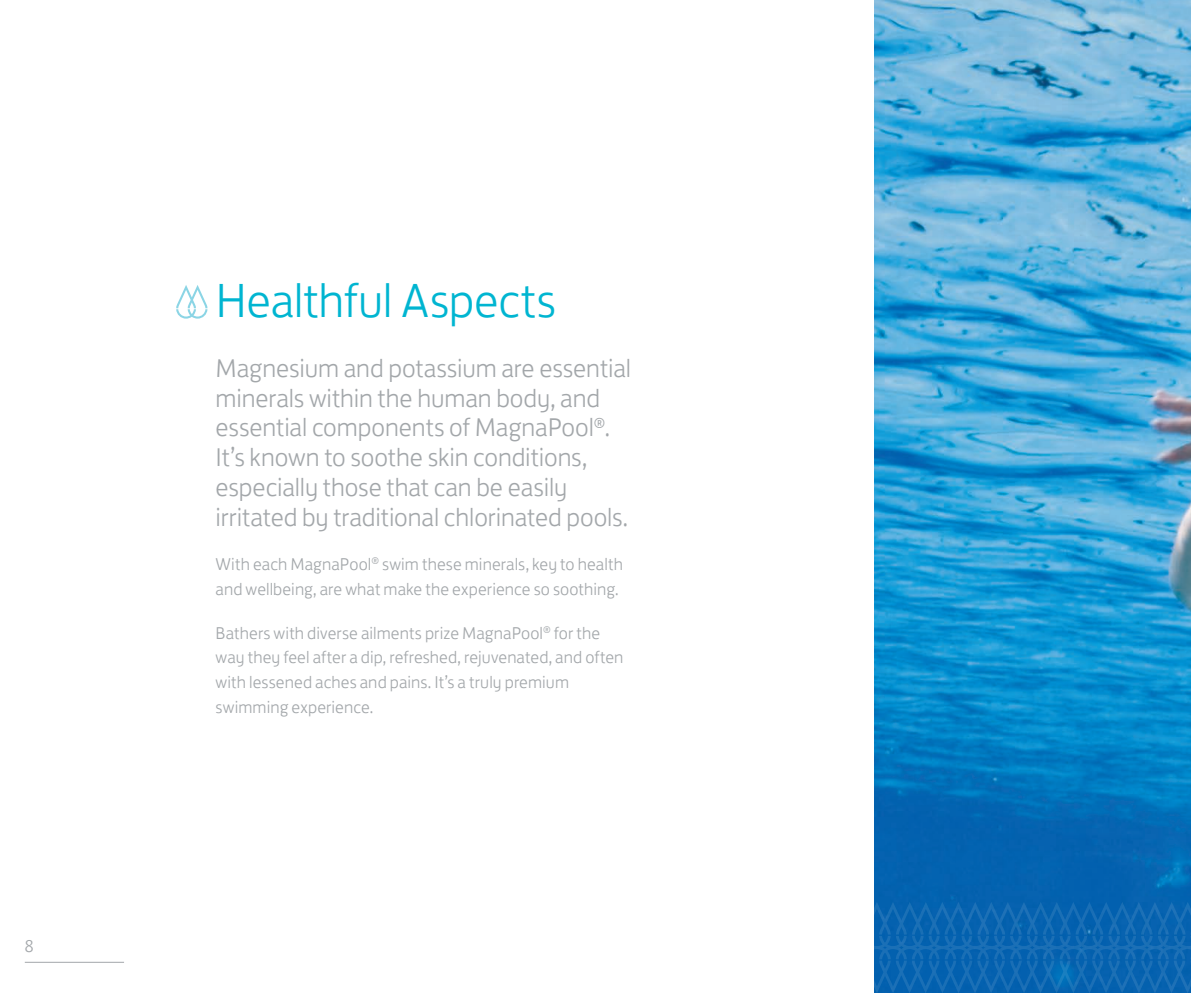
<style>
.page{position:relative;width:1191px;height:993px;background:#fff}
.page>*{position:absolute;margin:0;border:0;box-sizing:border-box;transform-origin:0 0}
.t1{font:300 49px "FS Jack";letter-spacing:-.005em;color:#00b5d1}
.t2{font:300 26.25px/29.8px "FS Jack";letter-spacing:-.005em;color:#a3a7aa}
.t3{font:300 17.5px/24.5px "FS Jack";letter-spacing:.005em;color:#a3a7aa}
</style>
<div class="page">
<img style="left:874px;top:0;width:317px;height:901px">
<svg style="left:874px;top:901px;width:317px;height:91px;background:#0b66b1"></svg>
<svg style="left:176px;top:285px;width:31px;height:33px"></svg>
<hr style="left:25px;top:961px;width:99px;height:1px;background:#a3a7aa">
<p class="t3" style="left:25px;top:932px;width:10px">8</p>
<h1 class="t1" style="left:216px;top:261px;width:342px">Healthful Aspects</h1>
<h2 class="t2" style="left:215px;top:350px;width:417px">Magnesium and potassium are essential minerals within the human body, and essential components of MagnaPool<sup>®</sup>.<br>It’s known to soothe skin conditions, especially those that can be easily irritated by traditional chlorinated pools.</h2>
<p class="t3" style="left:216px;top:550px;width:409px">With each MagnaPool<sup>®</sup> swim these minerals, key to health and wellbeing, are what make the experience so soothing.</p>
<p class="t3" style="left:216px;top:619px;width:409px">Bathers with diverse ailments prize MagnaPool<sup>®</sup> for the way they feel after a dip, refreshed, rejuvenated, and often with lessened aches and pains. It’s a truly premium swimming experience.</p>
</div>
